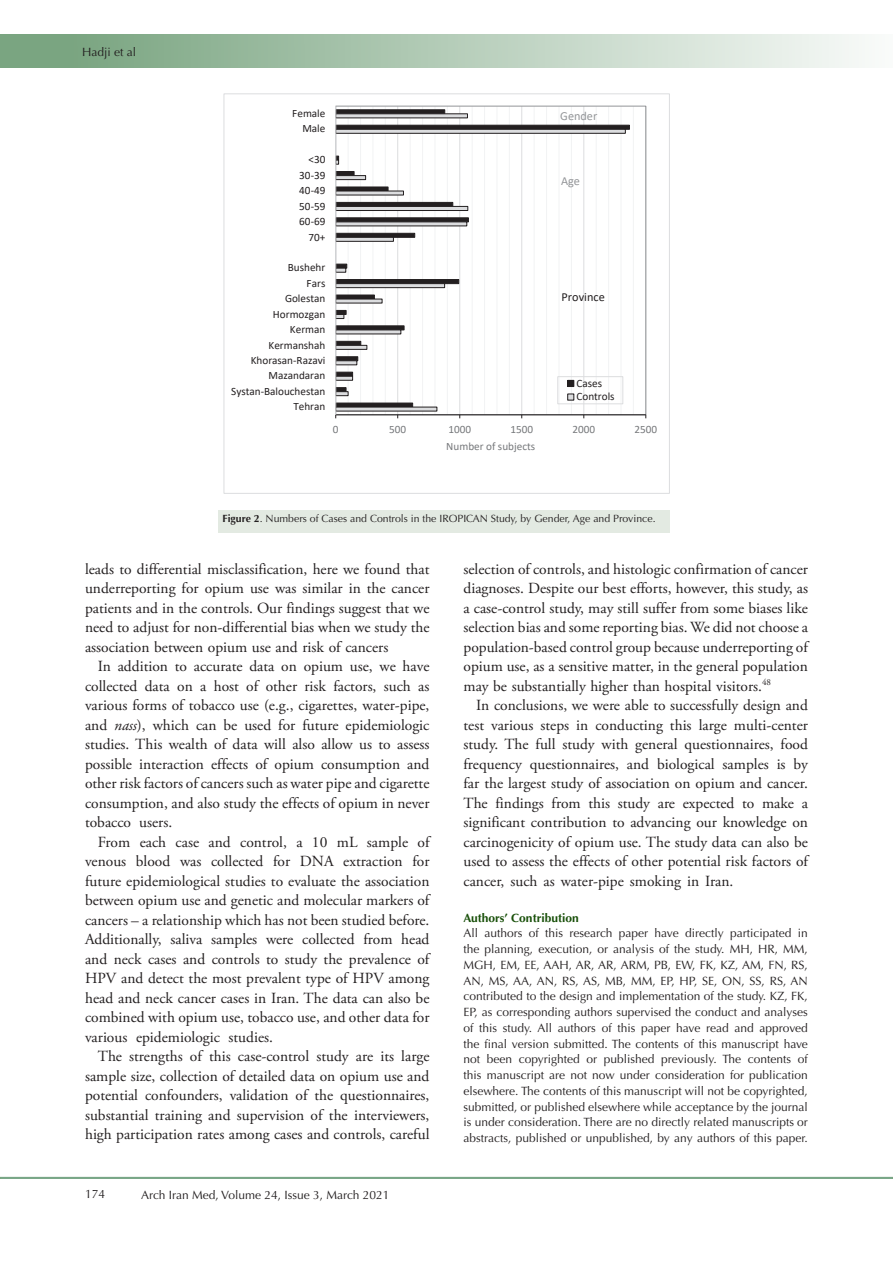
<style>
.page{position:relative;width:893px;height:1263px;background:#fff}
.page>*{position:absolute;margin:0;border:0;box-sizing:border-box;transform-origin:0 0}
.t1{font:15.45px/19.5px "Adobe Garamond Pro";color:#231f20;text-align:justify}
.t2{font:12.3px "Calibri";color:#939598}
.t3{font:12.3px "Calibri";color:#231f20}
.t4{font:12px/15.8px "Optima LT Std";color:#231f20;text-align:justify}
.t5{font:700 12px "Optima LT Std";color:#19500a}
.t6{font:11.25px/15.5px "Calibri";color:#231f20;text-align:right}
.t7{font:11.25px "Calibri";color:#76787b}
.t8{font:10.5px "Optima LT Std";color:#231f20}
.s1{font-weight:700}
.s2{font-style:italic}
</style>
<div class="page">
<div style="left:0;top:1177px;width:893px;height:2px;background:#0099e5;border:1px solid #7aa581"></div>
<div style="left:0;top:35px;width:893px;height:33px;background:linear-gradient(to right,#719f78,#f9fbf9)"></div>
<hr style="left:348px;top:106px;width:1px;height:309px;background:#f2f3f4">
<hr style="left:360px;top:106px;width:1px;height:309px;background:#f2f3f4">
<hr style="left:373px;top:106px;width:1px;height:309px;background:#f2f3f4">
<hr style="left:385px;top:106px;width:1px;height:309px;background:#f2f3f4">
<hr style="left:410px;top:106px;width:1px;height:309px;background:#f2f3f4">
<hr style="left:422px;top:106px;width:1px;height:309px;background:#f2f3f4">
<hr style="left:435px;top:106px;width:1px;height:309px;background:#f2f3f4">
<hr style="left:447px;top:106px;width:1px;height:309px;background:#f2f3f4">
<hr style="left:472px;top:106px;width:1px;height:309px;background:#f2f3f4">
<hr style="left:484px;top:106px;width:1px;height:309px;background:#f2f3f4">
<hr style="left:497px;top:106px;width:1px;height:309px;background:#f2f3f4">
<hr style="left:509px;top:106px;width:1px;height:309px;background:#f2f3f4">
<hr style="left:534px;top:106px;width:1px;height:309px;background:#f2f3f4">
<hr style="left:546px;top:106px;width:1px;height:309px;background:#f2f3f4">
<hr style="left:559px;top:106px;width:1px;height:309px;background:#f2f3f4">
<hr style="left:571px;top:106px;width:1px;height:309px;background:#f2f3f4">
<hr style="left:596px;top:106px;width:1px;height:309px;background:#f2f3f4">
<hr style="left:608px;top:106px;width:1px;height:309px;background:#f2f3f4">
<hr style="left:621px;top:106px;width:1px;height:309px;background:#f2f3f4">
<hr style="left:633px;top:106px;width:1px;height:309px;background:#f2f3f4">
<hr style="left:397px;top:106px;width:1px;height:309px;background:#dcdddf">
<hr style="left:459px;top:106px;width:1px;height:309px;background:#dcdddf">
<hr style="left:521px;top:106px;width:1px;height:309px;background:#dcdddf">
<hr style="left:583px;top:106px;width:1px;height:309px;background:#dcdddf">
<div style="left:336px;top:171px;width:18px;height:5px;background:#231f20"></div>
<hr style="left:336px;top:280px;width:123px;height:4px;background:#231f20">
<div style="left:336px;top:110px;width:109px;height:4px;border:1px solid #231f20"></div>
<div style="left:336px;top:125px;width:293px;height:4px;border:1px solid #231f20"></div>
<div style="left:336px;top:187px;width:52px;height:4px;border:1px solid #231f20"></div>
<div style="left:336px;top:202px;width:117px;height:4px;border:1px solid #231f20"></div>
<div style="left:336px;top:218px;width:132px;height:4px;border:1px solid #231f20"></div>
<div style="left:336px;top:233px;width:79px;height:4px;border:1px solid #231f20"></div>
<div style="left:336px;top:264px;width:11px;height:4px;border:1px solid #231f20"></div>
<div style="left:336px;top:279px;width:123px;height:5px;border:1px solid #231f20"></div>
<div style="left:336px;top:295px;width:38px;height:4px;border:1px solid #231f20"></div>
<div style="left:336px;top:310px;width:10px;height:4px;border:1px solid #231f20"></div>
<div style="left:336px;top:326px;width:68px;height:4px;border:1px solid #231f20"></div>
<div style="left:336px;top:341px;width:25px;height:4px;border:1px solid #231f20"></div>
<div style="left:336px;top:357px;width:22px;height:4px;border:1px solid #231f20"></div>
<div style="left:336px;top:372px;width:17px;height:4px;border:1px solid #231f20"></div>
<div style="left:336px;top:388px;width:10px;height:4px;border:1px solid #231f20"></div>
<div style="left:336px;top:403px;width:77px;height:4px;border:1px solid #231f20"></div>
<hr style="left:336px;top:176px;width:30px;height:4px;background:#dcdddf">
<hr style="left:336px;top:206px;width:132px;height:4px;background:#dcdddf">
<div style="left:336px;top:314px;width:8px;height:5px;background:#dcdddf"></div>
<div style="left:336px;top:129px;width:289px;height:4px;border:1px solid #231f20"></div>
<svg style="left:336px;top:156px;width:3px;height:8px"></svg>
<div style="left:336px;top:175px;width:30px;height:5px;border:1px solid #231f20"></div>
<div style="left:336px;top:206px;width:132px;height:5px;border:1px solid #231f20"></div>
<div style="left:336px;top:237px;width:57px;height:4px;border:1px solid #231f20"></div>
<div style="left:336px;top:284px;width:109px;height:4px;border:1px solid #231f20"></div>
<div style="left:336px;top:314px;width:8px;height:5px;border:1px solid #231f20"></div>
<div style="left:336px;top:345px;width:31px;height:4px;border:1px solid #231f20"></div>
<div style="left:336px;top:376px;width:17px;height:4px;border:1px solid #231f20"></div>
<div style="left:336px;top:392px;width:12px;height:4px;border:1px solid #231f20"></div>
<hr style="left:336px;top:414px;width:310px;height:1px;background:#231f20">
<hr style="left:335px;top:106px;width:1px;height:309px;background:#dcdddf">
<div style="left:557px;top:376px;width:66px;height:28px;border:1px solid #dcdddf"></div>
<div style="left:568px;top:380px;width:6px;height:7px;border:1px solid #231f20"></div>
<svg style="left:568px;top:394px;width:6px;height:6px"></svg>
<div style="left:218px;top:510px;width:452px;height:23px;background:#e3eae2"></div>
<p class="t4" style="left:82px;top:45px;width:56px">Hadji et al</p>
<p class="t6" style="left:292px;top:105px;width:35px">Female<br>Male</p>
<p class="t6" style="left:299px;top:152px;width:28px">&lt;30<br>30-39<br>40-49<br>50-59<br>60-69<br>70+</p>
<p class="t6" style="left:231px;top:260px;width:96px">Bushehr<br>Fars<br>Golestan<br>Hormozgan<br>Kerman<br>Kermanshah<br>Khorasan-Razavi<br>Mazandaran<br>Systan-Balouchestan<br>Tehran</p>
<p class="t2" style="left:560px;top:107px;width:39px">Gender</p>
<p class="t2" style="left:561px;top:173px;width:20px">Age</p>
<p class="t3" style="left:561px;top:288px;width:45px">Province</p>
<p class="t6" style="left:576px;top:376px;width:40px;line-height:13.6px;text-align:left">Cases<br>Controls</p>
<p class="t7" style="left:333px;top:421px;width:7px">0</p>
<p class="t7" style="left:389px;top:421px;width:19px">500</p>
<p class="t7" style="left:448px;top:421px;width:24px">1000</p>
<p class="t7" style="left:510px;top:421px;width:24px">1500</p>
<p class="t7" style="left:572px;top:421px;width:24px">2000</p>
<p class="t7" style="left:634px;top:421px;width:24px">2500</p>
<p class="t7" style="left:446px;top:438px;width:90px">Number of subjects</p>
<p class="t8" style="left:223px;top:513px;width:435px"><span class="s1">Figure 2</span>. Numbers of Cases and Controls in the IROPICAN Study, by Gender, Age and Province.</p>
<p class="t1" style="left:85px;top:559px;width:346px">leads to differential misclassification, here we found that underreporting for opium use was similar in the cancer patients and in the controls. Our findings suggest that we need to adjust for non-differential bias when we study the association between opium use and risk of cancers</p>
<p class="t1" style="left:85px;top:657px;width:346px;text-indent:13px">In addition to accurate data on opium use, we have collected data on a host of other risk factors, such as various forms of tobacco use (e.g., cigarettes, water-pipe, and <span class="s2">nass</span>), which can be used for future epidemiologic studies. This wealth of data will also allow us to assess possible interaction effects of opium consumption and other risk factors of cancers such as water pipe and cigarette consumption, and also study the effects of opium in never tobacco users.</p>
<p class="t1" style="left:85px;top:832px;width:346px;text-indent:13px">From each case and control, a 10 mL sample of venous blood was collected for DNA extraction for future epidemiological studies to evaluate the association between opium use and genetic and molecular markers of cancers – a relationship which has not been studied before.<br>Additionally, saliva samples were collected from head and neck cases and controls to study the prevalence of HPV and detect the most prevalent type of HPV among head and neck cancer cases in Iran. The data can also be combined with opium use, tobacco use, and other data for various epidemiologic studies.</p>
<p class="t1" style="left:85px;top:1047px;width:346px;text-indent:13px">The strengths of this case-control study are its large sample size, collection of detailed data on opium use and potential confounders, validation of the questionnaires, substantial training and supervision of the interviewers, high participation rates among cases and controls, careful</p>
<p class="t4" style="left:85px;top:1186px;width:22px">174</p>
<p class="t4" style="left:141px;top:1187px;width:250px">Arch Iran Med, Volume 24, Issue 3, March 2021</p>
<p class="t1" style="left:463px;top:559px;width:346px">selection of controls, and histologic confirmation of cancer diagnoses. Despite our best efforts, however, this study, as a case-control study, may still suffer from some biases like selection bias and some reporting bias. We did not choose a population-based control group because underreporting of opium use, as a sensitive matter, in the general population may be substantially higher than hospital visitors.<sup>48</sup></p>
<p class="t1" style="left:463px;top:696px;width:346px;text-indent:13px">In conclusions, we were able to successfully design and test various steps in conducting this large multi-center study. The full study with general questionnaires, food frequency questionnaires, and biological samples is by far the largest study of association on opium and cancer.<br>The findings from this study are expected to make a significant contribution to advancing our knowledge on carcinogenicity of opium use. The study data can also be used to assess the effects of other potential risk factors of cancer, such as water-pipe smoking in Iran.</p>
<p class="t5" style="left:463px;top:910px;width:117px">Authors’ Contribution</p>
<p class="t4" style="left:463px;top:926px;width:346px">All authors of this research paper have directly participated in the planning, execution, or analysis of the study. MH, HR, MM, MGH, EM, EE, AAH, AR, AR, ARM, PB, EW, FK, KZ, AM, FN, RS, AN, MS, AA, AN, RS, AS, MB, MM, EP, HP, SE, ON, SS, RS, AN contributed to the design and implementation of the study. KZ, FK, EP, as corresponding authors supervised the conduct and analyses of this study. All authors of this paper have read and approved the final version submitted. The contents of this manuscript have not been copyrighted or published previously. The contents of this manuscript are not now under consideration for publication elsewhere. The contents of this manuscript will not be copyrighted, submitted, or published elsewhere while acceptance by the journal is under consideration. There are no directly related manuscripts or abstracts, published or unpublished, by any authors of this paper.</p>
</div>
